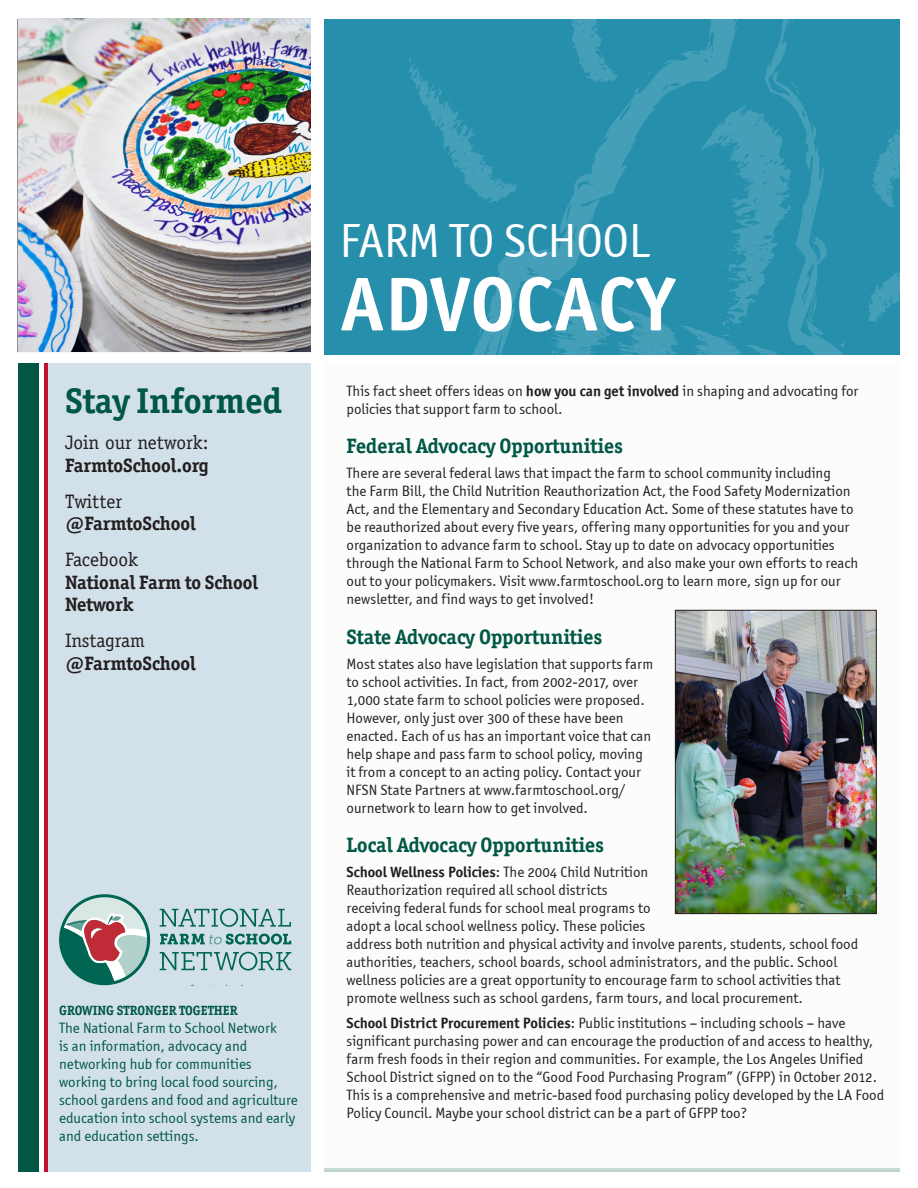
<style>
.page{position:relative;width:918px;height:1188px;background:#fff}
.page>*{position:absolute;margin:0;border:0;box-sizing:border-box;transform-origin:0 0}
.t1{font:700 76.5px "Officina Sans Std";color:#fff}
.t2{font:48px "Officina Sans OSITCTT Book";letter-spacing:-.01em;color:#fff}
.Glyph{font:700 36px "Officina Serif";color:#005746}
.t3{font:700 21px "Officina Serif";color:#005746}
.t4{font:700 19.5px/22.5px "Officina Serif";letter-spacing:-.005em;color:#231f20}
.t5{font:15px/18px "Officina Sans OSITCTT Book";color:#231f20}
.t6{font:15px/18px "Officina Sans OSITCTT Book";color:#005746}
.t7{font:700 13.5px "Officina Serif";color:#005746}
.s1{font-family:"Officina Serif Std";font-weight:400}
.s2{font-family:"Officina Sans OSITCTT Bold"}
</style>
<div class="page">
<div style="left:324px;top:20px;width:576px;height:335px;background:#258fac"></div>
<div style="left:47px;top:363px;width:263px;height:809px;background:#d2e1e9"></div>
<div style="left:324px;top:363px;width:576px;height:807px;background:#fcfcfa"></div>
<hr style="left:324px;top:1169px;width:576px;height:1px;background:#92bcb5">
<hr style="left:324px;top:1171px;width:576px;height:1px;background:#92bcb5">
<div style="left:18px;top:363px;width:21px;height:809px;background:#005746"></div>
<hr style="left:44px;top:363px;width:3px;height:809px;background:#c3102f">
<svg style="left:468px;top:19px;width:379px;height:336px"></svg>
<svg style="left:672px;top:55px;width:7px;height:2px"></svg>
<svg style="left:787px;top:19px;width:11px;height:16px"></svg>
<svg style="left:789px;top:80px;width:18px;height:18px"></svg>
<svg style="left:837px;top:341px;width:8px;height:6px"></svg>
<svg style="left:477px;top:313px;width:10px;height:23px"></svg>
<svg style="left:643px;top:67px;width:15px;height:13px"></svg>
<svg style="left:544px;top:105px;width:281px;height:250px"></svg>
<svg style="left:868px;top:124px;width:32px;height:198px"></svg>
<svg style="left:558px;top:19px;width:60px;height:65px"></svg>
<svg style="left:409px;top:57px;width:108px;height:147px"></svg>
<img style="left:18px;top:18px;width:292px;height:334px">
<svg style="left:59px;top:894px;width:91px;height:91px"></svg>
<svg style="left:160px;top:908px;width:131px;height:19px"></svg>
<svg style="left:160px;top:934px;width:131px;height:11px"></svg>
<svg style="left:160px;top:952px;width:131px;height:19px"></svg>
<img style="left:677px;top:612px;width:197px;height:300px">
<div style="left:675px;top:610px;width:201px;height:304px;border:1px solid #231f20"></div>
<p class="Glyph" style="left:65px;top:379px;width:218px">Stay Informed</p>
<p class="t4" style="left:65px;top:431px;width:145px"><span class="s1">Join our network:<br></span>FarmtoSchool.org</p>
<p class="t4" style="left:65px;top:490px;width:132px"><span class="s1">Twitter </span>@FarmtoSchool</p>
<p class="t4" style="left:65px;top:548px;width:195px"><span class="s1">Facebook<br></span>National Farm to School<br>Network</p>
<p class="t4" style="left:65px;top:629px;width:132px"><span class="s1">Instagram </span>@FarmtoSchool</p>
<p class="t7" style="left:59px;top:1002px;width:180px">GROWING STRONGER TOGETHER</p>
<p class="t6" style="left:59px;top:1019px;width:240px">The National Farm to School Network<br>is an information, advocacy and networking hub for communities working to bring local food sourcing, school gardens and food and agriculture education into school systems and early and education settings.</p>
<p class="t2" style="left:340px;top:213px;width:312px">FARM TO SCHOOL</p>
<p class="t1" style="left:340px;top:257px;width:338px">ADVOCACY</p>
<p class="t5" style="left:346px;top:382px;width:514px">This fact sheet offers ideas on <span class="s2">how you can get involved</span> in shaping and advocating for policies that support farm to school.</p>
<p class="t3" style="left:346px;top:434px;width:278px">Federal Advocacy Opportunities</p>
<p class="t5" style="left:346px;top:464px;width:513px">There are several federal laws that impact the farm to school community including<br>the Farm Bill, the Child Nutrition Reauthorization Act, the Food Safety Modernization Act, and the Elementary and Secondary Education Act. Some of these statutes have to be reauthorized about every five years, offering many opportunities for you and your organization to advance farm to school. Stay up to date on advocacy opportunities through the National Farm to School Network, and also make your own efforts to reach out to your policymakers. Visit www.farmtoschool.org to learn more, sign up for our newsletter, and find ways to get involved!</p>
<p class="t3" style="left:346px;top:624px;width:257px">State Advocacy Opportunities</p>
<p class="t5" style="left:346px;top:655px;width:308px">Most states also have legislation that supports farm to school activities. In fact, from 2002-2017, over 1,000 state farm to school policies were proposed.<br>However, only just over 300 of these have been enacted. Each of us has an important voice that can help shape and pass farm to school policy, moving it from a concept to an acting policy. Contact your NFSN State Partners at www.farmtoschool.org/ ournetwork to learn how to get involved.</p>
<p class="t3" style="left:346px;top:833px;width:259px">Local Advocacy Opportunities</p>
<p class="t5" style="left:346px;top:863px;width:513px"><span class="s2">School Wellness Policies</span>: The 2004 Child Nutrition<br>Reauthorization required all school districts<br>receiving federal funds for school meal programs to<br>adopt a local school wellness policy. These policies<br>address both nutrition and physical activity and involve parents, students, school food authorities, teachers, school boards, school administrators, and the public. School wellness policies are a great opportunity to encourage farm to school activities that promote wellness such as school gardens, farm tours, and local procurement.</p>
<p class="t5" style="left:346px;top:1014px;width:539px"><span class="s2">School District Procurement Policies</span>: Public institutions – including schools – have significant purchasing power and can encourage the production of and access to healthy, farm fresh foods in their region and communities. For example, the Los Angeles Unified School District signed on to the “Good Food Purchasing Program” (GFPP) in October 2012.<br>This is a comprehensive and metric-based food purchasing policy developed by the LA Food Policy Council. Maybe your school district can be a part of GFPP too?</p>
</div>
